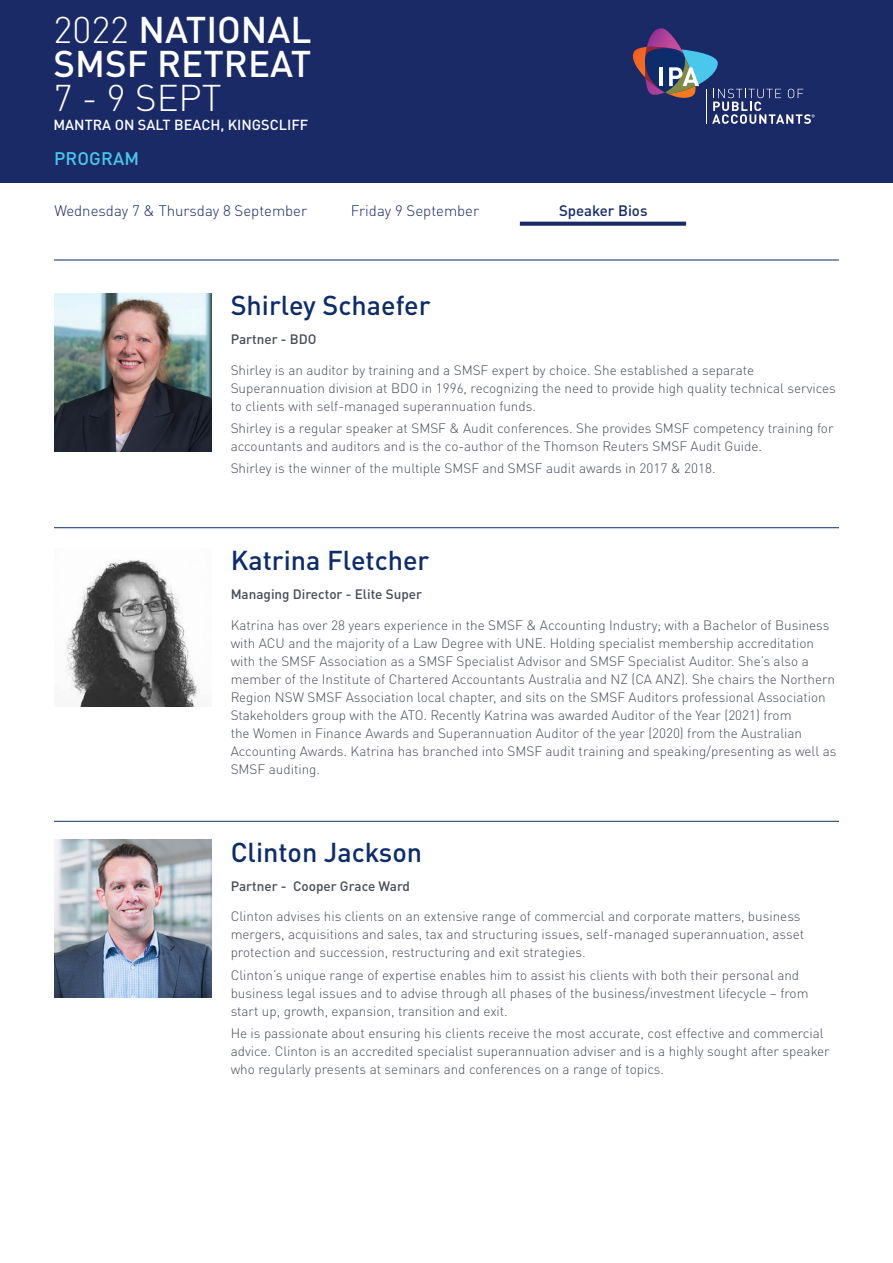
<style>
.page{position:relative;width:893px;height:1263px;background:#fff}
.page>*{position:absolute;margin:0;border:0;box-sizing:border-box;transform-origin:0 0}
.t1{font:500 36.75px/34.3px "DINOT";color:#fff}
.t2{font:300 36.75px "DINOT";color:#fff}
.t3{font:500 27px "DINOT";color:#0d2c6c}
.t4{font:500 18px "DINOT";letter-spacing:.01em;color:#49c7ed}
.t5{font:300 15px "DINOT";color:#192a67}
.t6{font:500 15px "DINOT";color:#192a67}
.t7{font:500 14.4px "DINOT";color:#fff}
.t8{font:300 13.5px/18px "DINOT";color:#474c55}
.t9{font:500 13.5px "DINOT";color:#474c55}
.s1{font-weight:300}
</style>
<div class="page">
<hr style="left:54px;top:260px;width:785px;height:1px;background:#0d2c6c">
<hr style="left:54px;top:527px;width:785px;height:1px;background:#0d2c6c">
<hr style="left:54px;top:821px;width:785px;height:1px;background:#0d2c6c">
<svg style="left:520px;top:222px;width:166px;height:4px"></svg>
<img style="left:54px;top:293px;width:158px;height:158px">
<img style="left:65px;top:560px;width:135px;height:146px">
<img style="left:54px;top:840px;width:158px;height:158px">
<div style="left:0;top:0;width:893px;height:183px;background:#1a2a66"></div>
<svg style="left:632px;top:28px;width:183px;height:96px"></svg>
<h1 class="t1" style="left:54px;top:11px;width:259px"><span class="s1">2022</span> NATIONAL<br>SMSF RETREAT</h1>
<h1 class="t2" style="left:54px;top:75px;width:169px">7 - 9 SEPT</h1>
<p class="t7" style="left:54px;top:116px;width:256px">MANTRA ON SALT BEACH, KINGSCLIFF</p>
<h3 class="t4" style="left:54px;top:147px;width:86px">PROGRAM</h3>
<p class="t5" style="left:54px;top:201px;width:254px">Wednesday 7 &amp; Thursday 8 September</p>
<p class="t5" style="left:351px;top:201px;width:130px">Friday 9 September</p>
<p class="t6" style="left:559px;top:201px;width:90px">Speaker Bios</p>
<h2 class="t3" style="left:231px;top:288px;width:201px">Shirley Schaefer</h2>
<p class="t9" style="left:231px;top:330px;width:87px">Partner - BDO</p>
<p class="t8" style="left:231px;top:361px;width:607px">Shirley is an auditor by training and a SMSF expert by choice. She established a separate<br>Superannuation division at BDO in 1996, recognizing the need to provide high quality technical services to clients with self-managed superannuation funds.</p>
<p class="t8" style="left:231px;top:419px;width:604px">Shirley is a regular speaker at SMSF &amp; Audit conferences. She provides SMSF competency training for accountants and auditors and is the co-author of the Thomson Reuters SMSF Audit Guide.</p>
<p class="t8" style="left:231px;top:459px;width:486px">Shirley is the winner of the multiple SMSF and SMSF audit awards in 2017 &amp; 2018.</p>
<h2 class="t3" style="left:231px;top:543px;width:200px">Katrina Fletcher</h2>
<p class="t9" style="left:231px;top:586px;width:193px">Managing Director - Elite Super</p>
<p class="t8" style="left:231px;top:616px;width:607px">Katrina has over 28 years experience in the SMSF &amp; Accounting Industry; with a Bachelor of Business with ACU and the majority of a Law Degree with UNE. Holding specialist membership accreditation with the SMSF Association as a SMSF Specialist Advisor and SMSF Specialist Auditor. She’s also a member of the Institute of Chartered Accountants Australia and NZ (CA ANZ). She chairs the Northern Region NSW SMSF Association local chapter, and sits on the SMSF Auditors professional Association Stakeholders group with the ATO. Recently Katrina was awarded Auditor of the Year (2021) from<br>the Women in Finance Awards and Superannuation Auditor of the year (2020) from the Australian Accounting Awards. Katrina has branched into SMSF audit training and speaking/presenting as well as SMSF auditing.</p>
<h2 class="t3" style="left:231px;top:835px;width:193px">Clinton Jackson</h2>
<p class="t9" style="left:231px;top:877px;width:181px">Partner - Cooper Grace Ward</p>
<p class="t8" style="left:231px;top:907px;width:575px">Clinton advises his clients on an extensive range of commercial and corporate matters, business mergers, acquisitions and sales, tax and structuring issues, self-managed superannuation, asset protection and succession, restructuring and exit strategies.</p>
<p class="t8" style="left:231px;top:965px;width:579px">Clinton’s unique range of expertise enables him to assist his clients with both their personal and business legal issues and to advise through all phases of the business/investment lifecycle – from start up, growth, expansion, transition and exit.</p>
<p class="t8" style="left:231px;top:1024px;width:601px">He is passionate about ensuring his clients receive the most accurate, cost effective and commercial advice. Clinton is an accredited specialist superannuation adviser and is a highly sought after speaker who regularly presents at seminars and conferences on a range of topics.</p>
</div>
